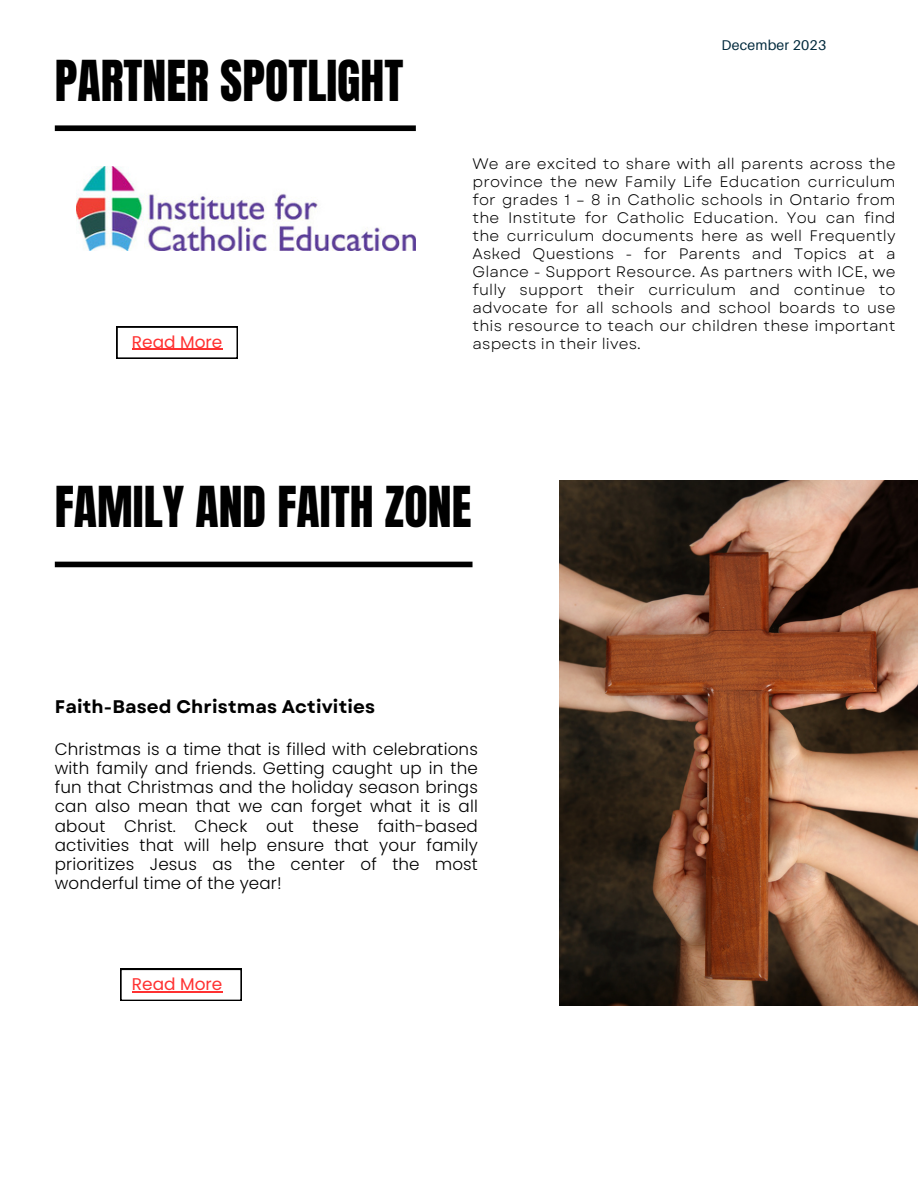
<style>
.page{position:relative;width:918px;height:1188px;background:#fff}
.page>*{position:absolute;margin:0;border:0;box-sizing:border-box;transform-origin:0 0}
.t1{font:48px "Anton";color:#000}
.t2{font:700 18.3px "Garet";letter-spacing:.01em;color:#000}
.t3{font:16.95px "Poppins";color:#ff3131}
.t4{font:300 16.8px/19.2px "Poppins";letter-spacing:.01em;color:#000;text-align:justify}
.t5{font:15.3px/18px "Garet";letter-spacing:.01em;color:#000;text-align:justify}
.t6{font:14.1px "Aileron";letter-spacing:.015em;color:#022a3d}
</style>
<div class="page">
<div style="left:55px;top:125px;width:361px;height:6px;background:#000"></div>
<img style="left:76px;top:166px;width:340px;height:85px">
<svg style="left:117px;top:327px;width:121px;height:31px"></svg>
<div style="left:55px;top:562px;width:418px;height:5px;background:#000"></div>
<img style="left:560px;top:480px;width:358px;height:526px">
<hr style="left:132px;top:349px;width:90px;height:1px;background:#ff3131">
<svg style="left:121px;top:969px;width:121px;height:31px"></svg>
<hr style="left:132px;top:991px;width:90px;height:1px;background:#ff3131">
<p class="t1" style="left:55px;top:46px;width:350px">PARTNER SPOTLIGHT</p>
<p class="t3" style="left:132px;top:330px;width:92px">Read More</p>
<p class="t6" style="left:722px;top:36px;width:106px">December 2023</p>
<p class="t5" style="left:473px;top:154px;width:425px">We are excited to share with all parents across the province the new Family Life Education curriculum for grades 1 – 8 in Catholic schools in Ontario from the Institute for Catholic Education. You can find the curriculum documents here as well Frequently Asked Questions - for Parents and Topics at a Glance - Support Resource. As partners with ICE, we fully support their curriculum and continue to advocate for all schools and school boards to use this resource to teach our children these important aspects in their lives.</p>
<p class="t1" style="left:55px;top:473px;width:418px">FAMILY AND FAITH ZONE</p>
<p class="t2" style="left:55px;top:694px;width:322px">Faith-Based Christmas Activities</p>
<p class="t4" style="left:55px;top:740px;width:425px">Christmas is a time that is filled with celebrations with family and friends. Getting caught up in the fun that Christmas and the holiday season brings can also mean that we can forget what it is all about Christ. Check out these faith-based activities that will help ensure that your family prioritizes Jesus as the center of the most wonderful time of the year!</p>
<p class="t3" style="left:132px;top:972px;width:92px">Read More</p>
</div>
